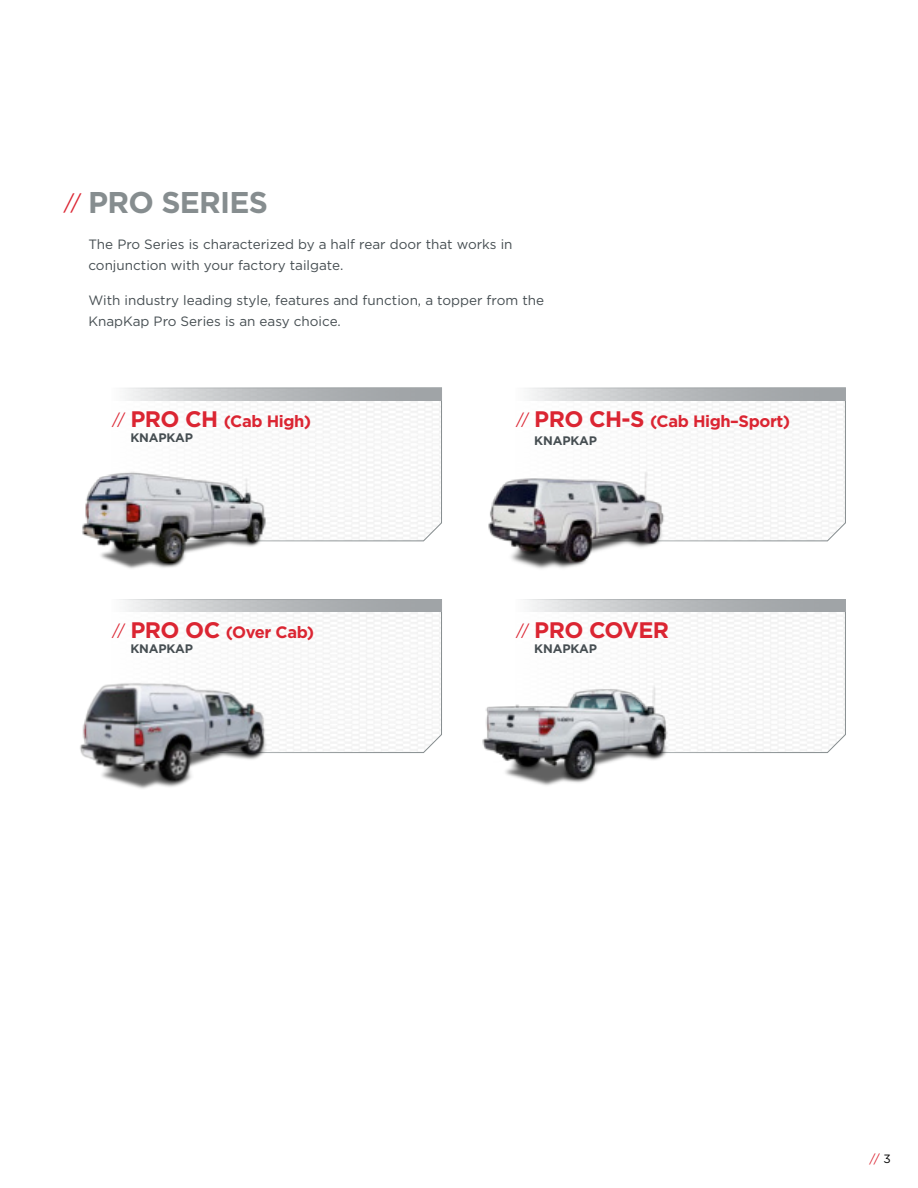
<style>
.page{position:relative;width:918px;height:1188px;background:#fff}
.page>*{position:absolute;margin:0;border:0;box-sizing:border-box;transform-origin:0 0}
.t1{font:700 30px "Gotham";letter-spacing:-.025em;color:#868d8f}
.t2{font:700 22.5px "Gotham";letter-spacing:-.025em;color:#db2532}
.t3{font:700 16.5px "Gotham";letter-spacing:-.025em;color:#db2532}
.t4{font:15.75px "Gotham";color:#db2532}
.t5{font:13.5px/21px "Gotham";color:#464e52}
.t6{font:700 12.3px "Gotham";letter-spacing:-.01em;color:#464e52}
.t7{font:12px "Gotham";color:#db2532}
.s1{font-weight:400;font-size:21px;color:#db2532}
.s2{font-size:22.5px}
.s3{color:#000}
</style>
<div class="page">
<svg style="left:125px;top:400px;width:317px;height:141px"></svg>
<svg style="left:529px;top:400px;width:317px;height:141px"></svg>
<img style="left:82px;top:462px;width:197px;height:107px">
<img style="left:488px;top:455px;width:186px;height:114px">
<svg style="left:226px;top:612px;width:216px;height:141px"></svg>
<svg style="left:630px;top:612px;width:216px;height:141px"></svg>
<img style="left:482px;top:664px;width:204px;height:122px">
<img style="left:80px;top:663px;width:195px;height:126px">
<svg style="left:122px;top:388px;width:320px;height:12px;background:#bcbfc1"></svg>
<svg style="left:525px;top:388px;width:321px;height:12px;background:#bcbfc1"></svg>
<svg style="left:119px;top:599px;width:323px;height:13px;background:#bcbfc1"></svg>
<svg style="left:523px;top:599px;width:323px;height:13px;background:#bcbfc1"></svg>
<h1 class="t1" style="left:64px;top:189px;width:206px"><span class="s1">//</span> PRO SERIES</h1>
<p class="t5" style="left:88px;top:235px;width:426px">The Pro Series is characterized by a half rear door that works in conjunction with your factory tailgate.</p>
<p class="t5" style="left:88px;top:290px;width:457px">With industry leading style, features and function, a topper from the<br>KnapKap Pro Series is an easy choice.</p>
<p class="t4" style="left:112px;top:412px;width:15px">//</p>
<p class="t3" style="left:534px;top:414px;width:258px"><span class="s2">PRO CH-S</span> (Cab High–Sport)</p>
<p class="t6" style="left:534px;top:435px;width:64px">KNAPKAP</p>
<p class="t3" style="left:130px;top:414px;width:182px"><span class="s2">PRO CH</span> (Cab High)</p>
<p class="t6" style="left:130px;top:432px;width:64px">KNAPKAP</p>
<p class="t4" style="left:516px;top:412px;width:15px">//</p>
<p class="t4" style="left:112px;top:624px;width:15px">//</p>
<h2 class="t2" style="left:534px;top:620px;width:136px">PRO COVER</h2>
<p class="t6" style="left:534px;top:643px;width:64px">KNAPKAP</p>
<p class="t3" style="left:130px;top:625px;width:185px"><span class="s2">PRO OC</span> (Over Cab)</p>
<p class="t6" style="left:130px;top:643px;width:64px">KNAPKAP</p>
<p class="t4" style="left:516px;top:624px;width:15px">//</p>
<p class="t7" style="left:870px;top:1153px;width:23px">// <span class="s3">3</span></p>
</div>
